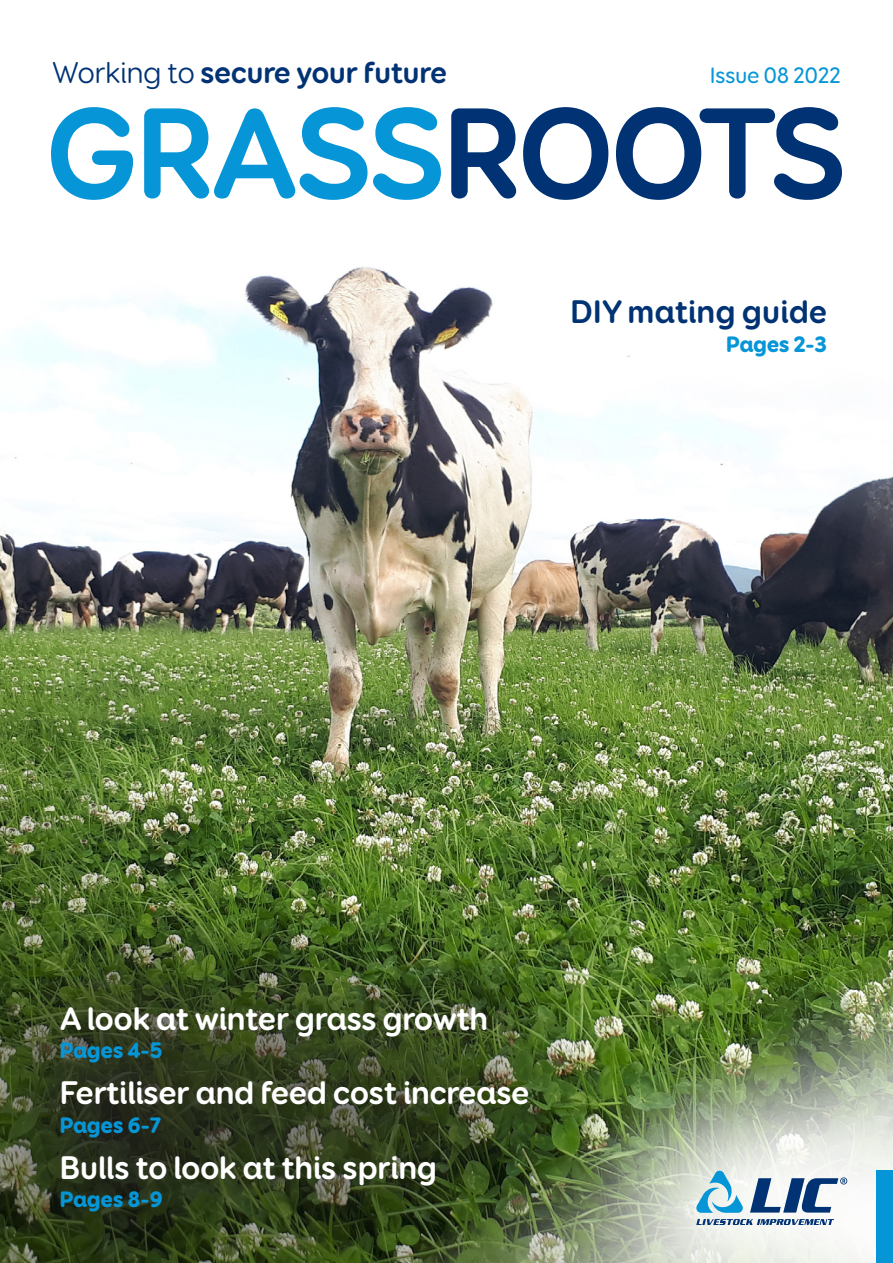
<style>
.page{position:relative;width:893px;height:1263px;background:#fff}
.page>*{position:absolute;margin:0;border:0;box-sizing:border-box;transform-origin:0 0}
.Body{font:700 33px "Booster Next FY";letter-spacing:-.02em;color:#fff}
.Body-2{font:700 33px "Booster Next FY";letter-spacing:-.01em;color:#013374}
.t1{font:700 30.6px "Booster Next FY";letter-spacing:-.02em;color:#013374}
.Body-3{font:900 22.5px "Booster Next FY";letter-spacing:-.02em;color:#0696d7}
.t2{font:500 22.5px "Booster Next FY";letter-spacing:-.02em;color:#0696d7}
.s1{font-weight:400}
</style>
<div class="page">
<img style="left:771px;top:682px;width:122px;height:202px">
<svg style="left:771px;top:476px;width:122px;height:206px;background:#3f443f"></svg>
<svg style="left:115px;top:267px;width:744px;height:267px"></svg>
<img style="left:771px;top:884px;width:122px;height:130px">
<img style="left:0;top:327px;width:771px;height:687px">
<img style="left:642px;top:1014px;width:251px;height:249px">
<svg style="left:696px;top:1170px;width:151px;height:55px"></svg>
<div style="left:877px;top:1171px;width:16px;height:92px;background:#0696d7"></div>
<div style="left:0;top:889px;width:642px;height:374px;background:#231f20;opacity:.83"></div>
<div style="left:461px;top:188px;width:432px;height:279px;background:#fff"></div>
<svg style="left:451px;top:107px;width:391px;height:93px"></svg>
<svg style="left:51px;top:107px;width:390px;height:93px"></svg>
<p class="t1" style="left:52px;top:53px;width:397px"><span class="s1">Working to</span> secure your future</p>
<p class="t2" style="left:710px;top:62px;width:133px">Issue 08 2022</p>
<p class="Body-2" style="left:570px;top:291px;width:259px">DIY mating guide</p>
<p class="Body-3" style="left:726px;top:330px;width:103px">Pages 2-3</p>
<p class="Body" style="left:60px;top:998px;width:430px">A look at winter grass growth</p>
<p class="Body-3" style="left:60px;top:1036px;width:105px">Pages 4-5</p>
<p class="Body" style="left:60px;top:1072px;width:472px">Fertiliser and feed cost increase</p>
<p class="Body-3" style="left:60px;top:1110px;width:103px">Pages 6-7</p>
<p class="Body" style="left:60px;top:1146px;width:379px">Bulls to look at this spring</p>
<p class="Body-3" style="left:60px;top:1185px;width:105px">Pages 8-9</p>
</div>
